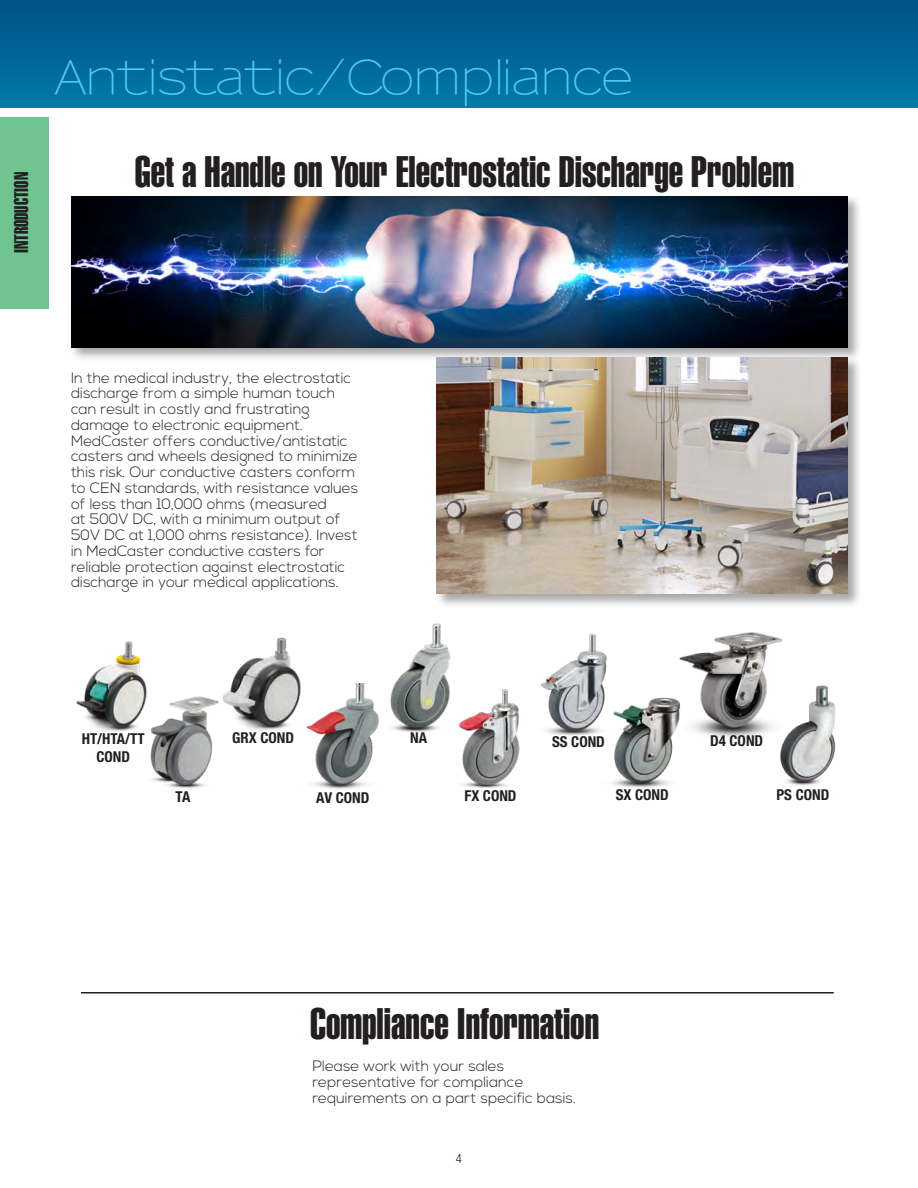
<style>
.page{position:relative;width:918px;height:1188px;background:#fff}
.page>*{position:absolute;margin:0;border:0;box-sizing:border-box;transform-origin:0 0}
.t1{font:47.4px "Sansumi";letter-spacing:-.05em;color:#51caf5}
.t2{font:43.35px "Helvetica LT Pro X Compressed";color:#231f20}
.t3{font:19.5px "Helvetica LT Pro X Compressed";color:#231f20}
.t4{font:300 15px/15.8px "Nexa";color:#231f20}
.t5{font:700 condensed 15px "Helvetica Neue LT Pro";color:#231f20}
.t6{font:300 condensed 12.75px "Helvetica Neue LT Pro";color:#231f20}
</style>
<div class="page">
<div style="left:0;top:0;width:918px;height:108px;background:linear-gradient(to bottom,#005185,#007aa8)"></div>
<div style="left:0;top:117px;width:49px;height:191px;background:#6fc492"></div>
<img style="left:679px;top:632px;width:103px;height:105px">
<img style="left:540px;top:633px;width:67px;height:103px">
<img style="left:589px;top:662px;width:97px;height:126px">
<img style="left:770px;top:682px;width:66px;height:104px">
<img style="left:150px;top:696px;width:63px;height:92px">
<img style="left:395px;top:623px;width:56px;height:109px">
<img style="left:76px;top:641px;width:77px;height:93px">
<div style="left:69px;top:195px;width:793px;height:167px;background:#231f20;opacity:.4"></div>
<img style="left:71px;top:197px;width:777px;height:151px">
<div style="left:435px;top:356px;width:427px;height:252px;background:#231f20;opacity:.4"></div>
<img style="left:437px;top:358px;width:411px;height:236px">
<img style="left:212px;top:637px;width:89px;height:94px">
<img style="left:291px;top:684px;width:108px;height:105px">
<img style="left:445px;top:666px;width:75px;height:122px">
<hr style="left:81px;top:992px;width:753px;height:2px;background:#231f20">
<h3 class="t3" style="left:10px;top:253px;width:82px;rotate:-90deg">INTRODUCTION</h3>
<p class="t1" style="left:54px;top:54px;width:581px">Antistatic/Compliance</p>
<p class="t2" style="left:135px;top:145px;width:661px">Get a Handle on Your Electrostatic Discharge Problem</p>
<p class="t4" style="left:71px;top:370px;width:289px">In the medical industry, the electrostatic discharge from a simple human touch can result in costly and frustrating damage to electronic equipment.<br>MedCaster offers conductive/antistatic casters and wheels designed to minimize this risk. Our conductive casters conform to CEN standards, with resistance values of less than 10,000 ohms (measured<br>at 500V DC, with a minimum output of 50V DC at 1,000 ohms resistance). Invest in MedCaster conductive casters for reliable protection against electrostatic discharge in your medical applications.</p>
<p class="t5" style="left:232px;top:729px;width:63px">GRX COND</p>
<p class="t5" style="left:82px;top:730px;width:64px">HT/HTA/TT</p>
<p class="t5" style="left:410px;top:729px;width:18px">NA</p>
<p class="t5" style="left:96px;top:748px;width:35px">COND</p>
<p class="t5" style="left:552px;top:732px;width:54px">SS COND</p>
<p class="t5" style="left:710px;top:732px;width:55px">D4 COND</p>
<p class="t5" style="left:176px;top:788px;width:16px">TA</p>
<p class="t5" style="left:316px;top:788px;width:55px">AV COND</p>
<p class="t5" style="left:464px;top:787px;width:54px">FX COND</p>
<p class="t5" style="left:616px;top:785px;width:55px">SX COND</p>
<p class="t5" style="left:777px;top:785px;width:54px">PS COND</p>
<p class="t2" style="left:310px;top:997px;width:291px">Compliance Information</p>
<p class="t4" style="left:312px;top:1059px;width:265px">Please work with your sales representative for compliance requirements on a part specific basis.</p>
<p class="t6" style="left:456px;top:1151px;width:8px">4</p>
</div>
